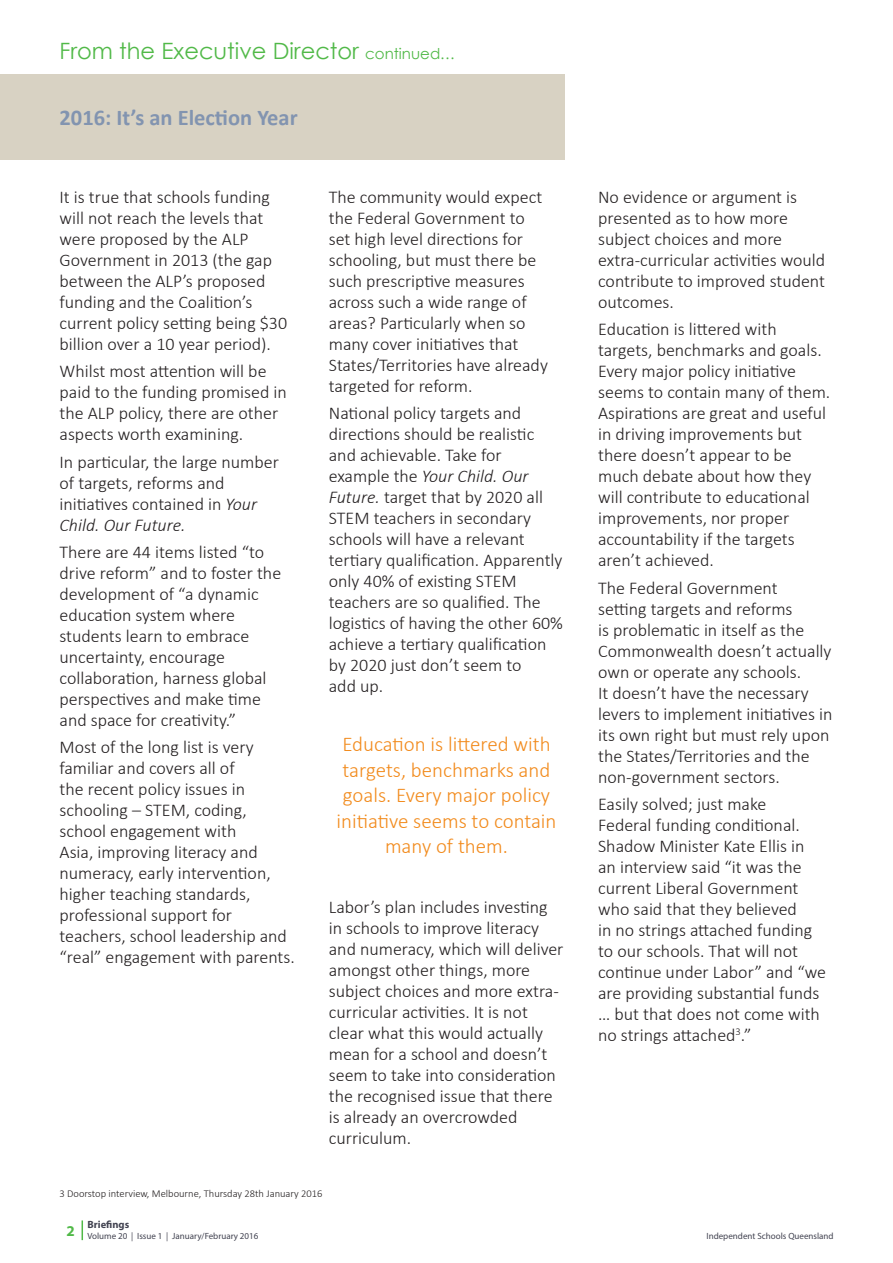
<style>
.page{position:relative;width:893px;height:1263px;background:#fff}
.page>*{position:absolute;margin:0;border:0;box-sizing:border-box;transform-origin:0 0}
.Heading_2{font:22.5px "Century Gothic";color:#51b948}
.Research_Feature_hea{font:700 22.5px "Calibri";color:#8294b0}
.quote{font:300 21px/25.5px "Calibri";color:#f28b1d;text-align:center}
.t1{font:300 18px/21px "Calibri";color:#231f20}
.t2{font:700 15px "Myriad Pro";color:#51b948}
.Footnote{font:300 10.5px "Calibri";color:#231f20}
.t3{font:700 10.5px "Myriad Pro";color:#424351}
.t4{font:9px "Myriad Pro";color:#424351}
.s1{font-size:15px}
.s2{font-style:italic}
</style>
<div class="page">
<svg style="left:82px;top:1220px;width:1px;height:20px"></svg>
<div style="left:0;top:74px;width:564px;height:85px;background:#d8d2c3"></div>
<p class="Heading_2" style="left:60px;top:36px;width:397px">From the Executive Director <span class="s1">continued…</span></p>
<p class="Research_Feature_hea" style="left:60px;top:104px;width:240px">2016: It’s an Election Year</p>
<p class="t1" style="left:60px;top:186px;width:229px">It is true that schools funding will not reach the levels that were proposed by the ALP<br>Government in 2013 (the gap between the ALP’s proposed funding and the Coalition’s current policy setting being $30 billion over a 10 year period).</p>
<p class="t1" style="left:60px;top:360px;width:229px">Whilst most attention will be paid to the funding promised in the ALP policy, there are other aspects worth examining.</p>
<p class="t1" style="left:60px;top:451px;width:221px">In particular, the large number of targets, reforms and initiatives contained in <span class="s2">Your<br>Child. Our Future.</span></p>
<p class="t1" style="left:60px;top:541px;width:223px">There are 44 items listed “to drive reform” and to foster the development of “a dynamic education system where students learn to embrace uncertainty, encourage collaboration, harness global perspectives and make time and space for creativity.”</p>
<p class="t1" style="left:60px;top:737px;width:237px">Most of the long list is very familiar and covers all of<br>the recent policy issues in schooling – STEM, coding, school engagement with<br>Asia, improving literacy and numeracy, early intervention, higher teaching standards, professional support for teachers, school leadership and “real” engagement with parents.</p>
<p class="t1" style="left:329px;top:186px;width:221px">The community would expect the Federal Government to set high level directions for schooling, but must there be such prescriptive measures across such a wide range of areas? Particularly when so many cover initiatives that<br>States/Territories have already targeted for reform.</p>
<p class="t1" style="left:329px;top:402px;width:236px">National policy targets and directions should be realistic and achievable. Take for example the <span class="s2">Your Child. Our<br>Future.</span> target that by 2020 all<br>STEM teachers in secondary schools will have a relevant tertiary qualification. Apparently only 40% of existing STEM teachers are so qualified. The logistics of having the other 60% achieve a tertiary qualification by 2020 just don’t seem to<br>add up.</p>
<p class="quote" style="left:336px;top:731px;width:221px">Education is littered with targets, benchmarks and goals. Every major policy initiative seems to contain many of them.</p>
<p class="t1" style="left:329px;top:896px;width:236px">Labor’s plan includes investing in schools to improve literacy and numeracy, which will deliver amongst other things, more subject choices and more extra&shy;curricular activities. It is not clear what this would actually mean for a school and doesn’t seem to take into consideration the recognised issue that there is already an overcrowded curriculum.</p>
<p class="Footnote" style="left:60px;top:1187px;width:264px">3 Doorstop interview, Melbourne, Thursday 28th January 2016</p>
<p class="t1" style="left:598px;top:186px;width:229px">No evidence or argument is presented as to how more subject choices and more extra-curricular activities would contribute to improved student outcomes.</p>
<p class="t1" style="left:598px;top:318px;width:234px">Education is littered with targets, benchmarks and goals.<br>Every major policy initiative seems to contain many of them.<br>Aspirations are great and useful in driving improvements but there doesn’t appear to be much debate about how they will contribute to educational improvements, nor proper accountability if the targets aren’t achieved.</p>
<p class="t1" style="left:598px;top:577px;width:236px">The Federal Government<br>setting targets and reforms<br>is problematic in itself as the<br>Commonwealth doesn’t actually own or operate any schools.<br>It doesn’t have the necessary levers to implement initiatives in its own right but must rely upon the States/Territories and the non-government sectors.</p>
<p class="t1" style="left:598px;top:793px;width:229px">Easily solved; just make<br>Federal funding conditional.<br>Shadow Minister Kate Ellis in an interview said “it was the current Liberal Government who said that they believed<br>in no strings attached funding to our schools. That will not continue under Labor” and “we are providing substantial funds … but that does not come with no strings attached<sup>3</sup>.”</p>
<p class="t2" style="left:66px;top:1221px;width:10px">2</p>
<p class="t3" style="left:87px;top:1218px;width:43px">Briefings</p>
<p class="t4" style="left:87px;top:1230px;width:172px">Volume 20 | Issue 1 | January/February 2016</p>
<p class="t4" style="left:706px;top:1230px;width:129px">Independent Schools Queensland</p>
</div>
